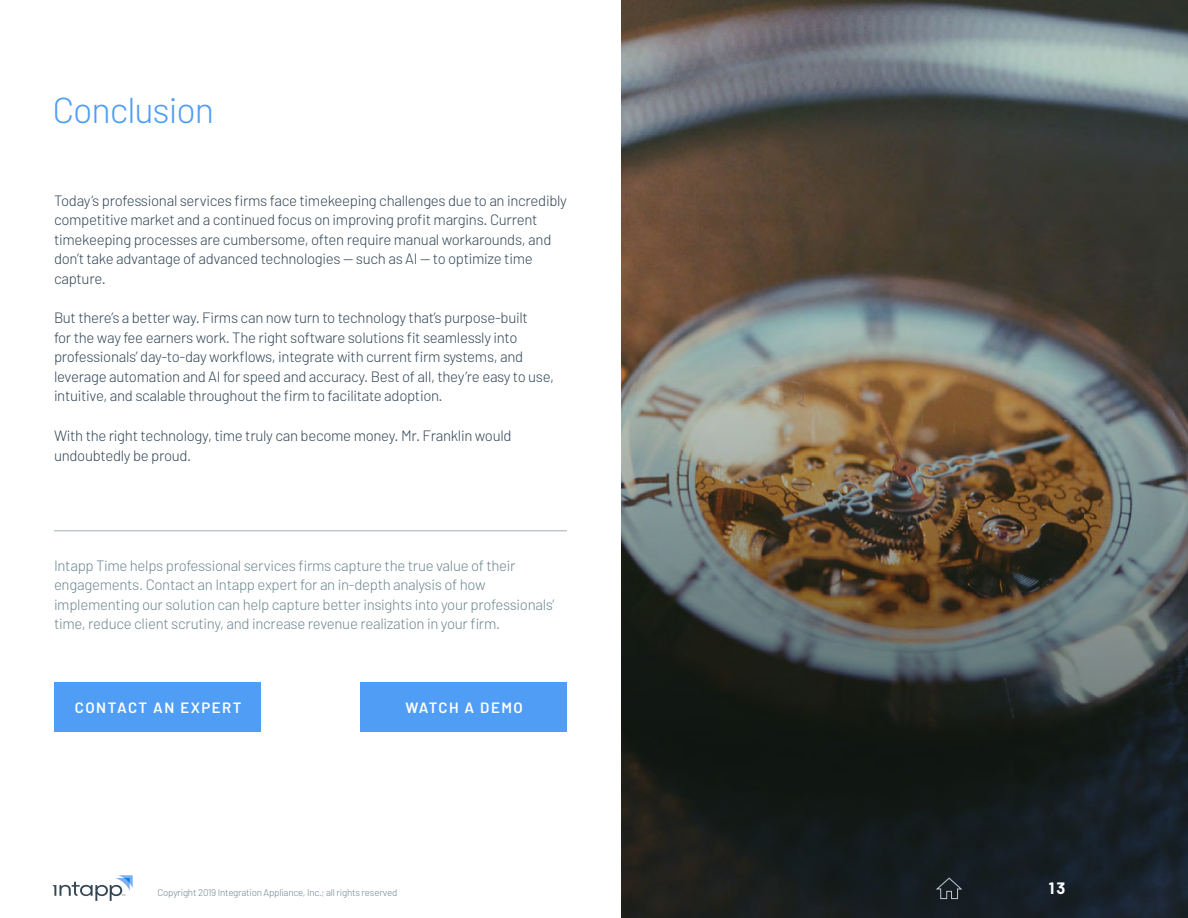
<style>
.page{position:relative;width:1188px;height:918px;background:#fff}
.page>*{position:absolute;margin:0;border:0;box-sizing:border-box;transform-origin:0 0}
.head{font:300 36px "Barlow";letter-spacing:-.03em;color:#4f9df5}
.t1{font:700 16.5px "Barlow";color:#fff}
.body-final{font:300 15px/19.5px "Barlow";letter-spacing:-.02em;color:#324655}
.body-final-2{font:300 15px/19.5px "Barlow";letter-spacing:-.02em;color:#6e878f}
.subhead{font:600 15px "Barlow";letter-spacing:.1em;color:#fff}
.legal{font:300 9.75px "Barlow";letter-spacing:-.02em;color:#6d8690}
</style>
<div class="page">
<img style="left:621px;top:0;width:567px;height:918px">
<div style="left:54px;top:682px;width:207px;height:50px;background:#4f9df5"></div>
<hr style="left:54px;top:530px;width:513px;height:1px;background:#6d8690">
<svg style="left:52px;top:875px;width:81px;height:26px"></svg>
<svg style="left:935px;top:877px;width:28px;height:22px"></svg>
<div style="left:360px;top:682px;width:207px;height:50px;background:#4f9df5"></div>
<p class="head" style="left:52px;top:87px;width:163px">Conclusion</p>
<p class="body-final" style="left:54px;top:190px;width:515px">Today’s professional services firms face timekeeping challenges due to an incredibly competitive market and a continued focus on improving profit margins. Current timekeeping processes are cumbersome, often require manual workarounds, and don’t take advantage of advanced technologies — such as AI — to optimize time capture.</p>
<p class="body-final" style="left:54px;top:308px;width:502px">But there’s a better way. Firms can now turn to technology that’s purpose-built<br>for the way fee earners work. The right software solutions fit seamlessly into professionals’ day-to-day workflows, integrate with current firm systems, and leverage automation and AI for speed and accuracy. Best of all, they’re easy to use, intuitive, and scalable throughout the firm to facilitate adoption.</p>
<p class="body-final" style="left:54px;top:425px;width:459px">With the right technology, time truly can become money. Mr. Franklin would undoubtedly be proud.</p>
<p class="body-final-2" style="left:54px;top:555px;width:502px">Intapp Time helps professional services firms capture the true value of their engagements. Contact an Intapp expert for an in-depth analysis of how implementing our solution can help capture better insights into your professionals’ time, reduce client scrutiny, and increase revenue realization in your firm.</p>
<p class="subhead" style="left:75px;top:698px;width:168px">CONTACT AN EXPERT</p>
<p class="subhead" style="left:406px;top:698px;width:119px">WATCH A DEMO</p>
<p class="legal" style="left:158px;top:886px;width:241px">Copyright 2019 Integration Appliance, Inc.; all rights reserved</p>
<p class="t1" style="left:1049px;top:878px;width:18px">13</p>
</div>
